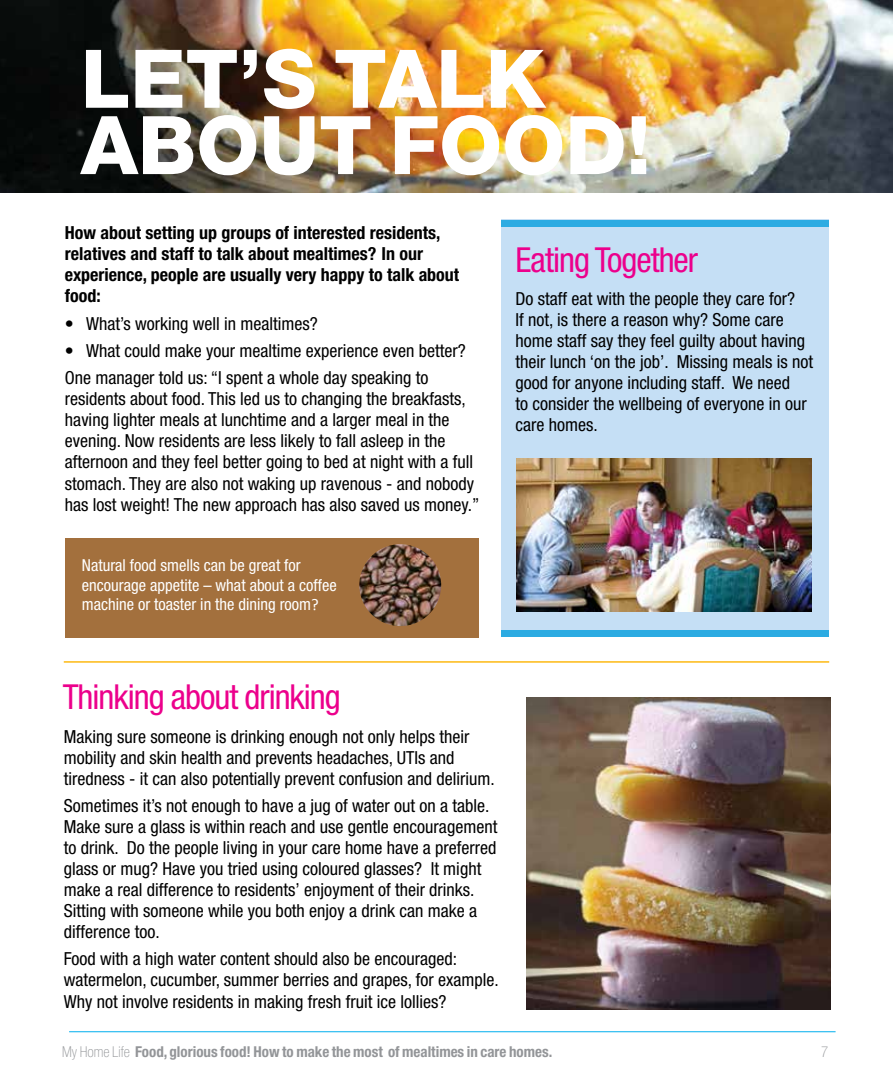
<style>
.page{position:relative;width:893px;height:1080px;background:#fff}
.page>*{position:absolute;margin:0;border:0;box-sizing:border-box;transform-origin:0 0}
.t1{font:800 81px/66.3px "Helvetica Neue";color:#fff}
.t2{font:condensed 34.5px "Helvetica Neue";letter-spacing:-.03em;color:#ec008c}
.t3{font:condensed 18px/21px "Helvetica Neue";color:#000}
.t4{font:700 condensed 18px/21px "Helvetica Neue";color:#000}
.t5{font:condensed 16.5px/19.5px "Helvetica Neue";color:#fff}
.t6{font:700 condensed 15px "Helvetica Neue";color:#939598}
.t7{font:100 condensed 15px "Helvetica Neue";color:#939598}
.s1{font-family:"Calibri";font-stretch:normal}
.s2{font-weight:100}
</style>
<div class="page">
<div style="left:502px;top:219px;width:327px;height:417px;background:#c5dff5"></div>
<hr style="left:69px;top:1031px;width:767px;height:1px;background:#00aeef">
<img style="left:0;top:0;width:893px;height:192px">
<hr style="left:64px;top:661px;width:765px;height:2px;background:#fdb913">
<div style="left:502px;top:220px;width:327px;height:6px;background:#2cabe2"></div>
<div style="left:502px;top:630px;width:327px;height:7px;background:#2cabe2"></div>
<img style="left:526px;top:697px;width:304px;height:313px">
<img style="left:517px;top:458px;width:294px;height:153px">
<div style="left:65px;top:538px;width:413px;height:100px;background:#a3703d"></div>
<img style="left:359px;top:544px;width:82px;height:82px;border-radius:41px">
<h1 class="t1" style="left:81px;top:46px;width:571px">LET’S TALK<br>ABOUT FOOD!</h1>
<p class="t4" style="left:65px;top:222px;width:396px">How about setting up groups of interested residents, relatives and staff to talk about mealtimes? In our experience, people are usually very happy to talk about food:</p>
<p class="t3" style="left:65px;top:313px;width:255px">• What’s working well in mealtimes?</p>
<p class="t3" style="left:65px;top:337px;width:402px;line-height:27.5px">• What could make your mealtime experience even better?<br>One manager told us: “I spent a whole day speaking to</p>
<p class="t3" style="left:65px;top:389px;width:416px">residents about food. This led us to changing the breakfasts, having lighter meals at lunchtime and a larger meal in the evening. Now residents are less likely to fall asleep in the afternoon and they feel better going to bed at night with a full stomach. They are also not waking up ravenous - and nobody has lost weight! The new approach has also saved us money.”</p>
<p class="t5" style="left:82px;top:555px;width:256px">Natural food smells can be great for encourage appetite – what about a coffee machine or toaster in the dining room<span class="s1">?</span></p>
<h2 class="t2" style="left:516px;top:240px;width:184px">Eating Together</h2>
<p class="t3" style="left:516px;top:288px;width:299px">Do staff eat with the people they care for?<br>If not, is there a reason why? Some care home staff say they feel guilty about having their lunch ‘on the job’. Missing meals is not good for anyone including staff. We need<br>to consider the wellbeing of everyone in our care homes.</p>
<h2 class="t2" style="left:63px;top:677px;width:280px">Thinking about drinking</h2>
<p class="t3" style="left:64px;top:726px;width:433px">Making sure someone is drinking enough not only helps their mobility and skin health and prevents headaches, UTIs and tiredness - it can also potentially prevent confusion and delirium.</p>
<p class="t3" style="left:64px;top:795px;width:435px">Sometimes it’s not enough to have a jug of water out on a table.<br>Make sure a glass is within reach and use gentle encouragement to drink. Do the people living in your care home have a preferred glass or mug? Have you tried using coloured glasses? It might make a real difference to residents’ enjoyment of their drinks.<br>Sitting with someone while you both enjoy a drink can make a difference too.</p>
<p class="t3" style="left:64px;top:949px;width:436px">Food with a high water content should also be encouraged: watermelon, cucumber, summer berries and grapes, for example.<br>Why not involve residents in making fresh fruit ice lollies?</p>
<p class="t6" style="left:62px;top:1042px;width:492px"><span class="s2">My Home Life</span> Food, glorious food! How to make the most of mealtimes in care homes.</p>
<p class="t7" style="left:821px;top:1043px;width:9px">7</p>
</div>
